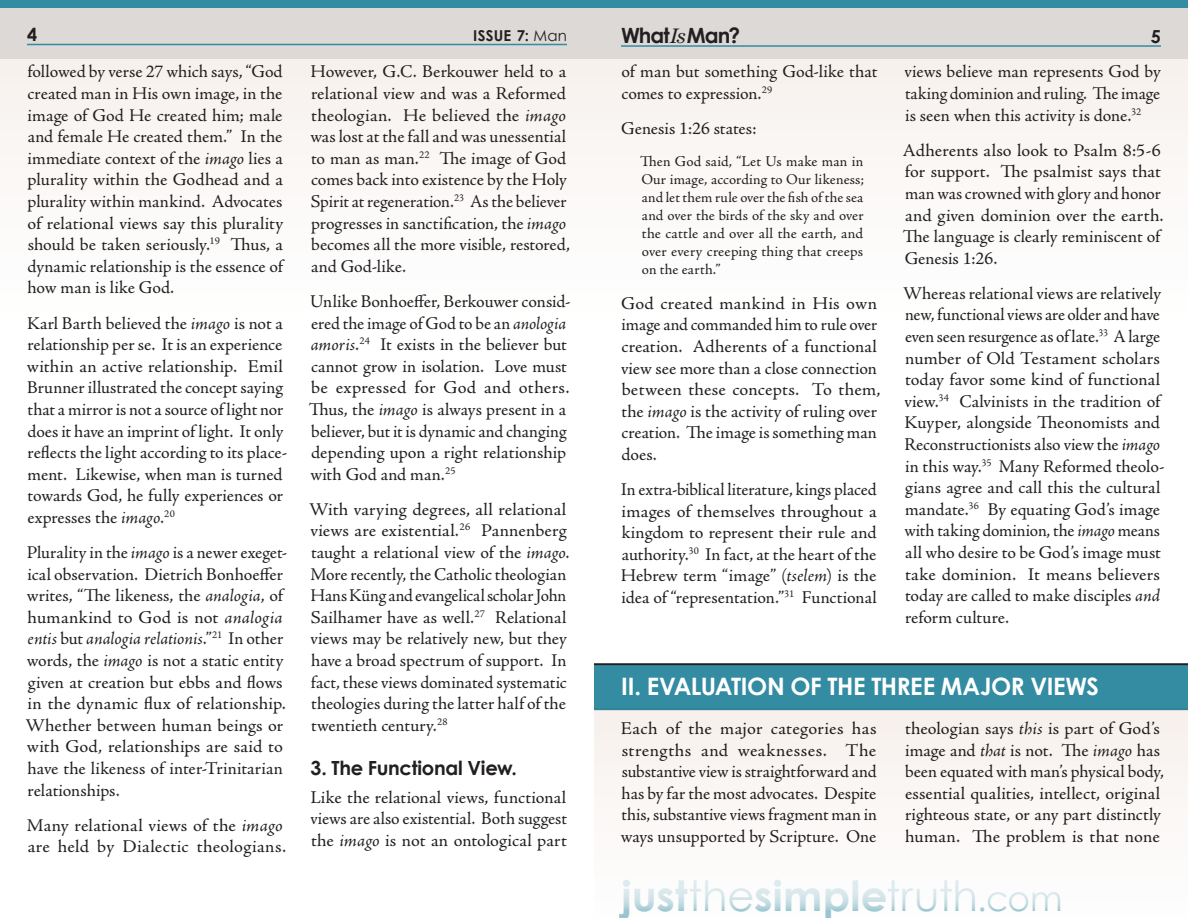
<style>
.page{position:relative;width:1188px;height:918px;background:#fff}
.page>*{position:absolute;margin:0;border:0;box-sizing:border-box;transform-origin:0 0}
.t1{font:700 41.85px "Century Gothic";letter-spacing:.005em;color:#99c6d1}
.Section_Header{font:700 24px "Century Gothic";letter-spacing:-.02em;color:#fff}
.t2{font:700 21px "Century Gothic";letter-spacing:-.045em;color:#231f20}
.Sub_Header{font:700 19.5px "Century Gothic";letter-spacing:-.015em;color:#231f20}
.body_copy{font:18px/21.6px "Adobe Jenson Pro";color:#231f20}
.t3{font:700 18px "Century Gothic";color:#231f20}
.quote_block{font:15px/18px "Adobe Jenson Pro";letter-spacing:.015em;color:#231f20;text-align:justify}
.t4{font:700 15px "Century Gothic";letter-spacing:.02em;color:#231f20}
.s1{font-weight:400}
.s2{font-family:"Century";font-weight:400;font-style:italic}
.s3{font-style:italic}
.s4{font-weight:400;font-size:34.65px}
</style>
<div class="page">
<div style="left:0;top:8px;width:1188px;height:330px;background:#fcf9f8"></div>
<div style="left:0;top:8px;width:1188px;height:51px;background:#dcd9d7"></div>
<hr style="left:27px;top:44px;width:540px;height:1px;background:#338ca2">
<hr style="left:621px;top:45px;width:540px;height:2px;background:#338ca2">
<div style="left:0;top:0;width:1188px;height:8px;background:#338ca2"></div>
<hr style="left:594px;top:663px;width:594px;height:3px;background:#231f20">
<div style="left:594px;top:665px;width:594px;height:45px;background:#338ca2"></div>
<div style="left:594px;top:709px;width:594px;height:209px;background:#fbf8f6"></div>
<p class="t3" style="left:27px;top:23px;width:12px">4</p>
<p class="t4" style="left:473px;top:26px;width:95px">ISSUE 7: <span class="s1">Man</span></p>
<p class="t2" style="left:621px;top:22px;width:121px">What<span class="s2">Is</span>Man?</p>
<p class="t3" style="left:1151px;top:25px;width:12px">5</p>
<p class="body_copy" style="left:622px;top:61px;width:257px">of man but something God-like that comes to expression.<sup>29</sup></p>
<p class="body_copy" style="left:621px;top:118px;width:137px">Genesis 1:26 states:</p>
<p class="quote_block" style="left:640px;top:152px;width:226px">Then God said, “Let Us make man in Our image, according to Our likeness; and let them rule over the fish of the sea and over the birds of the sky and over the cattle and over all the earth, and over every creeping thing that creeps on the earth.”</p>
<p class="body_copy" style="left:621px;top:293px;width:261px">God created mankind in His own image and commanded him to rule over creation. Adherents of a functional view see more than a close connection between these concepts. To them, the <span class="s3">imago</span> is the activity of ruling over creation. The image is something man does.</p>
<p class="body_copy" style="left:621px;top:479px;width:258px;text-align:justify">In extra-biblical literature, kings placed images of themselves throughout a kingdom to represent their rule and authority.<sup>30</sup> In fact, at the heart of the Hebrew term “image” (<span class="s3">tselem</span>) is the idea of “representation.”<sup>31</sup> Functional</p>
<p class="body_copy" style="left:310px;top:61px;width:261px">However, G.C. Berkouwer held to a relational view and was a Reformed theologian. He believed the <span class="s3">imago </span>was lost at the fall and was unessential to man as man.<sup>22</sup> The image of God comes back into existence by the Holy Spirit at regeneration.<sup>23</sup> As the believer progresses in sanctification, the <span class="s3">imago </span>becomes all the more visible, restored, and God-like.</p>
<p class="body_copy" style="left:309px;top:291px;width:264px">Unlike Bonhoeffer, Berkouwer consid&shy;ered the image of God to be an <span class="s3">anologia amoris</span>.<sup>24</sup> It exists in the believer but cannot grow in isolation. Love must be expressed for God and others.<br>Thus, the <span class="s3">imago</span> is always present in a believer, but it is dynamic and changing depending upon a right relationship with God and man.<sup>25</sup></p>
<p class="body_copy" style="left:309px;top:499px;width:262px">With varying degrees, all relational views are existential.<sup>26</sup> Pannenberg taught a relational view of the <span class="s3">imago</span>.<br>More recently, the Catholic theologian Hans Küng and evangelical scholar John Sailhamer have as well.<sup>27</sup> Relational views may be relatively new, but they have a broad spectrum of support. In fact, these views dominated systematic theologies during the latter half of the twentieth century.<sup>28</sup></p>
<p class="Sub_Header" style="left:311px;top:755px;width:208px">3. The Functional View.</p>
<p class="body_copy" style="left:310px;top:787px;width:258px;text-align:justify">Like the relational views, functional views are also existential. Both suggest the <span class="s3">imago</span> is not an ontological part</p>
<p class="body_copy" style="left:27px;top:61px;width:258px;text-align:justify">followed by verse 27 which says, “God created man in His own image, in the image of God He created him; male and female He created them.” In the immediate context of the <span class="s3">imago</span> lies a plurality within the Godhead and a plurality within mankind. Advocates of relational views say this plurality should be taken seriously.<sup>19</sup> Thus, a dynamic relationship is the essence of how man is like God.</p>
<p class="body_copy" style="left:27px;top:312px;width:262px">Karl Barth believed the <span class="s3">imago</span> is not a relationship per se. It is an experience within an active relationship. Emil Brunner illustrated the concept saying that a mirror is not a source of light nor does it have an imprint of light. It only reflects the light according to its place&shy;ment. Likewise, when man is turned towards God, he fully experiences or expresses the <span class="s3">imago</span>.<sup>20</sup></p>
<p class="body_copy" style="left:26px;top:542px;width:263px">Plurality in the <span class="s3">imago</span> is a newer exeget&shy;ical observation. Dietrich Bonhoeffer writes, “The likeness, the <span class="s3">analogia</span>, of humankind to God is not <span class="s3">analogia entis</span> but <span class="s3">analogia relationis</span>.”<sup>21</sup> In other words, the <span class="s3">imago</span> is not a static entity given at creation but ebbs and flows in the dynamic flux of relationship.<br>Whether between human beings or with God, relationships are said to have the likeness of inter-Trinitarian relationships.</p>
<p class="body_copy" style="left:27px;top:815px;width:261px">Many relational views of the <span class="s3">imago </span>are held by Dialectic theologians.</p>
<p class="body_copy" style="left:905px;top:61px;width:258px;text-align:justify">views believe man represents God by taking dominion and ruling. The image is seen when this activity is done.<sup>32</sup></p>
<p class="body_copy" style="left:903px;top:140px;width:262px">Adherents also look to Psalm 8:5-6 for support. The psalmist says that man was crowned with glory and honor and given dominion over the earth.<br>The language is clearly reminiscent of<br>Genesis 1:26.</p>
<p class="body_copy" style="left:903px;top:283px;width:263px">Whereas relational views are relatively new, functional views are older and have even seen resurgence as of late.<sup>33</sup> A large number of Old Testament scholars today favor some kind of functional view.<sup>34</sup> Calvinists in the tradition of Kuyper, alongside Theonomists and Reconstructionists also view the <span class="s3">imago </span>in this way.<sup>35</sup> Many Reformed theolo&shy;gians agree and call this the cultural mandate.<sup>36</sup> By equating God’s image with taking dominion, the <span class="s3">imago</span> means all who desire to be God’s image must take dominion. It means believers today are called to make disciples <span class="s3">and </span>reform culture.</p>
<p class="Section_Header" style="left:621px;top:671px;width:479px">II. EVALUATION OF THE THREE MAJOR VIEWS</p>
<p class="body_copy" style="left:621px;top:718px;width:258px;text-align:justify">Each of the major categories has strengths and weaknesses. The substantive view is straightforward and has by far the most advocates. Despite this, substantive views fragment man in ways unsupported by Scripture. One</p>
<p class="body_copy" style="left:905px;top:718px;width:260px">theologian says <span class="s3">this</span> is part of God’s image and <span class="s3">that</span> is not. The <span class="s3">imago</span> has been equated with man’s physical body, essential qualities, intellect, original righteous state, or any part distinctly human. The problem is that none</p>
<h1 class="t1" style="left:621px;top:870px;width:443px">just<span class="s1">the</span>simple<span class="s1">truth</span><span class="s4">.com</span></h1>
</div>
